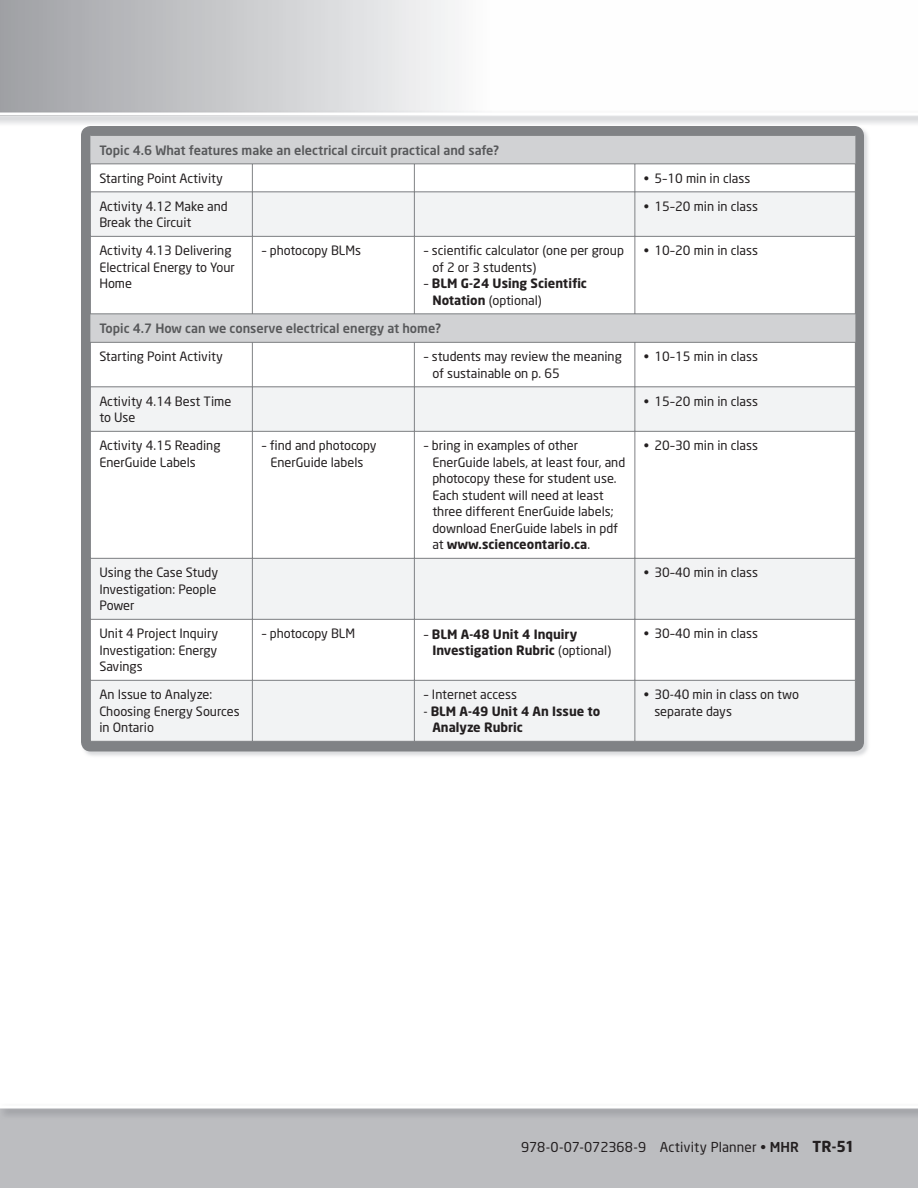
<style>
.page{position:relative;width:918px;height:1188px;background:#fff}
.page>*{position:absolute;margin:0;border:0;box-sizing:border-box;transform-origin:0 0}
.t1{font:13.5px "Neo Sans";letter-spacing:.005em;color:#231f20}
.t2{font:12.75px/16.5px "Neo Sans";color:#231f20}
.t3{font:700 12.75px/16.5px "Neo Sans";color:#231f20}
.t4{font:500 12.75px "Neo Sans";color:#57585a}
.s1{font-weight:400}
.s2{font-weight:700}
.s3{font-weight:500}
.s4{font-weight:700;font-size:15px}
</style>
<div class="page">
<div style="left:0;top:1107px;width:918px;height:81px;background:#bcbdc0"></div>
<svg style="left:0;top:1107px;width:918px;height:9px"></svg>
<svg style="left:0;top:0;width:455px;height:110px;background:#c8c9cc"></svg>
<svg style="left:0;top:110px;width:918px;height:14px"></svg>
<div style="left:82px;top:127px;width:781px;height:624px;background:#808285;border-radius:9px"></div>
<div style="left:90px;top:136px;width:765px;height:27px;background:#d1d2d4"></div>
<div style="left:91px;top:164px;width:764px;height:27px;background:#fff"></div>
<svg style="left:90px;top:192px;width:765px;height:549px;background:#f7f7f7"></svg>
<hr style="left:90px;top:313px;width:766px;height:1px;background:#808285">
<hr style="left:90px;top:342px;width:766px;height:1px;background:#808285">
<hr style="left:90px;top:192px;width:1px;height:44px;background:#808285">
<hr style="left:90px;top:237px;width:1px;height:76px;background:#808285">
<hr style="left:90px;top:343px;width:1px;height:43px;background:#808285">
<hr style="left:90px;top:387px;width:1px;height:44px;background:#808285">
<hr style="left:90px;top:432px;width:1px;height:126px;background:#808285">
<hr style="left:90px;top:559px;width:1px;height:60px;background:#808285">
<hr style="left:90px;top:620px;width:1px;height:60px;background:#808285">
<hr style="left:90px;top:681px;width:1px;height:60px;background:#808285">
<svg style="left:252px;top:164px;width:1px;height:27px"></svg>
<hr style="left:252px;top:192px;width:1px;height:44px;background:#808285">
<hr style="left:252px;top:237px;width:1px;height:76px;background:#808285">
<hr style="left:252px;top:343px;width:1px;height:43px;background:#808285">
<hr style="left:252px;top:387px;width:1px;height:44px;background:#808285">
<hr style="left:252px;top:432px;width:1px;height:126px;background:#808285">
<hr style="left:252px;top:559px;width:1px;height:60px;background:#808285">
<hr style="left:252px;top:620px;width:1px;height:60px;background:#808285">
<hr style="left:252px;top:681px;width:1px;height:60px;background:#808285">
<hr style="left:90px;top:236px;width:162px;height:1px;background:#808285">
<hr style="left:90px;top:386px;width:162px;height:1px;background:#808285">
<hr style="left:90px;top:431px;width:162px;height:1px;background:#808285">
<hr style="left:90px;top:558px;width:162px;height:1px;background:#808285">
<hr style="left:90px;top:619px;width:162px;height:1px;background:#808285">
<hr style="left:90px;top:680px;width:162px;height:1px;background:#808285">
<hr style="left:252px;top:236px;width:162px;height:1px;background:#808285">
<hr style="left:252px;top:386px;width:162px;height:1px;background:#808285">
<hr style="left:252px;top:431px;width:162px;height:1px;background:#808285">
<hr style="left:252px;top:558px;width:162px;height:1px;background:#808285">
<hr style="left:252px;top:619px;width:162px;height:1px;background:#808285">
<hr style="left:252px;top:680px;width:162px;height:1px;background:#808285">
<svg style="left:414px;top:164px;width:1px;height:27px"></svg>
<hr style="left:414px;top:192px;width:1px;height:44px;background:#808285">
<hr style="left:414px;top:236px;width:221px;height:1px;background:#808285">
<hr style="left:414px;top:237px;width:1px;height:76px;background:#808285">
<hr style="left:635px;top:236px;width:221px;height:1px;background:#808285">
<hr style="left:414px;top:343px;width:1px;height:43px;background:#808285">
<hr style="left:414px;top:386px;width:221px;height:1px;background:#808285">
<hr style="left:414px;top:387px;width:1px;height:44px;background:#808285">
<hr style="left:635px;top:386px;width:221px;height:1px;background:#808285">
<hr style="left:414px;top:431px;width:221px;height:1px;background:#808285">
<hr style="left:414px;top:432px;width:1px;height:126px;background:#808285">
<hr style="left:635px;top:431px;width:221px;height:1px;background:#808285">
<hr style="left:414px;top:558px;width:221px;height:1px;background:#808285">
<hr style="left:414px;top:559px;width:1px;height:60px;background:#808285">
<hr style="left:635px;top:558px;width:221px;height:1px;background:#808285">
<hr style="left:414px;top:619px;width:221px;height:1px;background:#808285">
<hr style="left:414px;top:620px;width:1px;height:60px;background:#808285">
<hr style="left:635px;top:619px;width:221px;height:1px;background:#808285">
<hr style="left:414px;top:680px;width:221px;height:1px;background:#808285">
<hr style="left:414px;top:681px;width:1px;height:60px;background:#808285">
<hr style="left:635px;top:680px;width:221px;height:1px;background:#808285">
<svg style="left:634px;top:164px;width:1px;height:27px"></svg>
<hr style="left:634px;top:192px;width:1px;height:44px;background:#808285">
<hr style="left:634px;top:237px;width:1px;height:76px;background:#808285">
<hr style="left:634px;top:343px;width:1px;height:43px;background:#808285">
<hr style="left:634px;top:387px;width:1px;height:44px;background:#808285">
<hr style="left:634px;top:432px;width:1px;height:126px;background:#808285">
<hr style="left:634px;top:559px;width:1px;height:60px;background:#808285">
<hr style="left:634px;top:620px;width:1px;height:60px;background:#808285">
<hr style="left:634px;top:681px;width:1px;height:60px;background:#808285">
<p class="t4" style="left:99px;top:145px;width:401px">Topic 4.6 What features make an electrical circuit practical and safe?</p>
<p class="t2" style="left:99px;top:171px;width:125px">Starting Point Activity</p>
<p class="t2" style="left:644px;top:171px;width:108px">• 5–10 min in class</p>
<p class="t2" style="left:99px;top:199px;width:130px">Activity 4.12 Make and<br>Break the Circuit</p>
<p class="t2" style="left:644px;top:199px;width:116px">• 15–20 min in class</p>
<p class="t2" style="left:99px;top:244px;width:137px">Activity 4.13 Delivering<br>Electrical Energy to Your<br>Home</p>
<p class="t2" style="left:261px;top:244px;width:101px">– photocopy BLMs</p>
<p class="t2" style="left:432px;top:244px;width:193px;text-indent:-9px">– scientific calculator (one per group of 2 or 3 students)</p>
<p class="t2" style="left:644px;top:244px;width:116px">• 10–20 min in class</p>
<p class="t3" style="left:432px;top:276px;width:156px;text-indent:-9px"><span class="s1">–</span> BLM G-24 Using Scientific<br>Notation <span class="s1">(optional)</span></p>
<p class="t4" style="left:99px;top:323px;width:343px">Topic 4.7 How can we conserve electrical energy at home?</p>
<p class="t2" style="left:99px;top:350px;width:125px">Starting Point Activity</p>
<p class="t2" style="left:432px;top:350px;width:191px;text-indent:-9px">– students may review the meaning of sustainable on p. 65</p>
<p class="t2" style="left:644px;top:350px;width:116px">• 10–15 min in class</p>
<p class="t2" style="left:99px;top:394px;width:133px">Activity 4.14 Best Time to Use</p>
<p class="t2" style="left:644px;top:394px;width:116px">• 15–20 min in class</p>
<p class="t2" style="left:99px;top:439px;width:123px">Activity 4.15 Reading<br>EnerGuide Labels</p>
<p class="t2" style="left:261px;top:439px;width:117px;text-align:center">– find and photocopy<br>EnerGuide labels</p>
<p class="t2" style="left:432px;top:439px;width:194px;text-indent:-9px">– bring in examples of other<br>EnerGuide labels, at least four, and photocopy these for student use.<br>Each student will need at least three different EnerGuide labels; download EnerGuide labels in pdf at <span class="s2">www.scienceontario.ca</span>.</p>
<p class="t2" style="left:644px;top:439px;width:116px">• 20–30 min in class</p>
<p class="t2" style="left:99px;top:566px;width:120px">Using the Case Study<br>Investigation: People<br>Power</p>
<p class="t2" style="left:644px;top:566px;width:116px">• 30–40 min in class</p>
<p class="t2" style="left:99px;top:627px;width:120px;text-align:justify">Unit 4 Project Inquiry Investigation: Energy Savings</p>
<p class="t2" style="left:261px;top:627px;width:95px">– photocopy BLM</p>
<p class="t3" style="left:432px;top:627px;width:180px;text-indent:-9px"><span class="s1">–</span> BLM A-48 Unit 4 Inquiry<br>Investigation Rubric <span class="s1">(optional)</span></p>
<p class="t2" style="left:644px;top:627px;width:116px">• 30–40 min in class</p>
<p class="t2" style="left:99px;top:688px;width:142px">An Issue to Analyze:<br>Choosing Energy Sources in Ontario</p>
<p class="t2" style="left:423px;top:688px;width:95px">– Internet access</p>
<p class="t2" style="left:654px;top:688px;width:146px;text-indent:-10px">• 30-40 min in class on two separate days</p>
<p class="t3" style="left:432px;top:704px;width:170px;text-indent:-9px"><span class="s1">-</span> BLM A-49 Unit 4 An Issue to<br>Analyze Rubric</p>
<p class="t1" style="left:521px;top:1142px;width:335px">978-0-07-072368-9 Activity Planner • <span class="s3">MHR</span> <span class="s4">TR-51</span></p>
</div>
